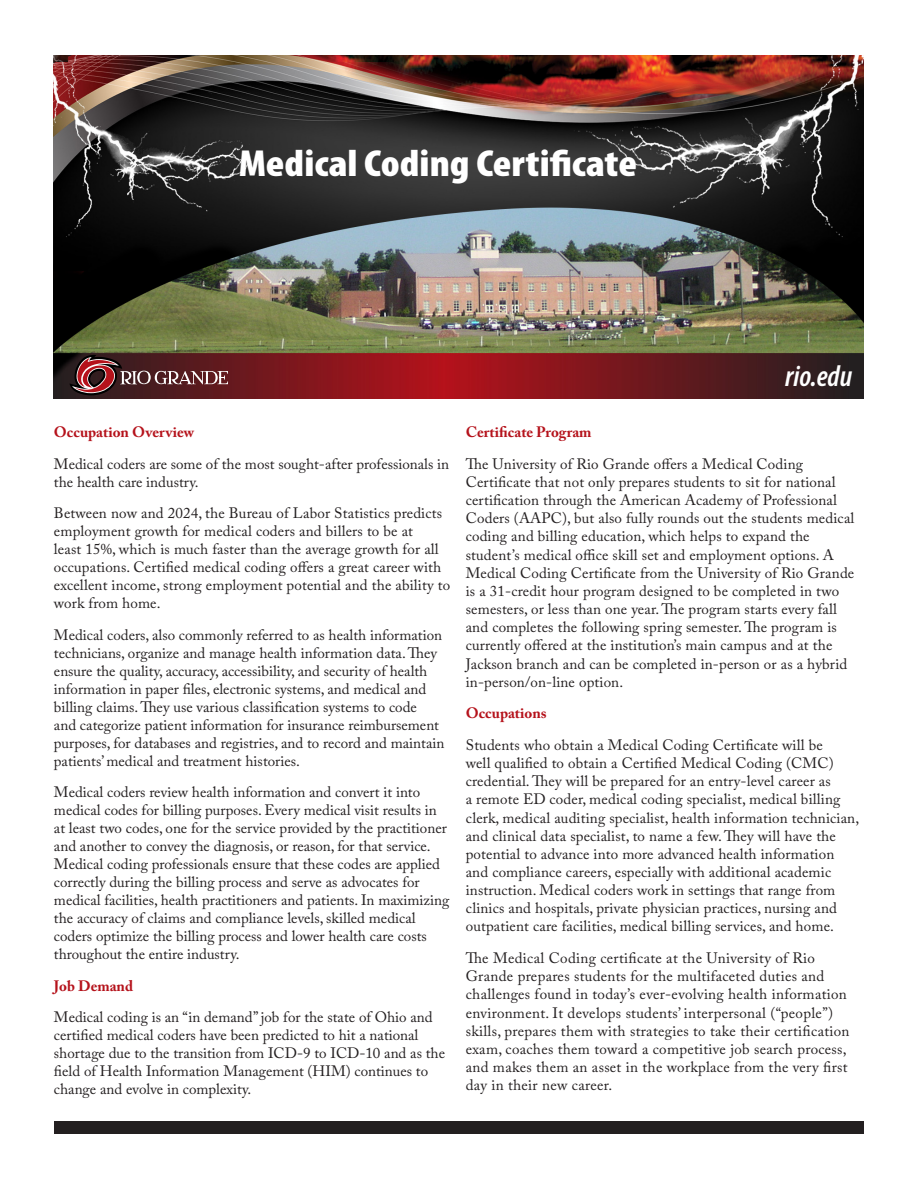
<style>
.page{position:relative;width:918px;height:1188px;background:#fff}
.page>*{position:absolute;margin:0;border:0;box-sizing:border-box;transform-origin:0 0}
.t1{font:900 condensed 37.8px "Myriad Pro";color:#fff;scale:1.11 1}
.t2{font:italic 600 condensed 30px "Myriad Pro";color:#fff}
.t3{font:15px/18.1px "Adobe Caslon Pro";letter-spacing:.01em;color:#231f20}
.t4{font:700 15px "Adobe Caslon Pro";color:#b5121b}
</style>
<div class="page">
<div style="left:54px;top:1122px;width:810px;height:12px;background:#231f20"></div>
<img style="left:54px;top:55px;width:810px;height:344px">
<svg style="left:70px;top:354px;width:158px;height:42px;background:#633235"></svg>
<p class="t1" style="left:239px;top:139px;width:360px">Medical Coding Certificate</p>
<p class="t2" style="left:785px;top:358px;width:69px">rio.edu</p>
<p class="t4" style="left:54px;top:423px;width:142px">Occupation Overview</p>
<p class="t3" style="left:54px;top:455px;width:397px">Medical coders are some of the most sought-after professionals in the health care industry.</p>
<p class="t3" style="left:54px;top:504px;width:398px">Between now and 2024, the Bureau of Labor Statistics predicts employment growth for medical coders and billers to be at<br>least 15%, which is much faster than the average growth for all occupations. Certified medical coding offers a great career with excellent income, strong employment potential and the ability to work from home.</p>
<p class="t3" style="left:54px;top:626px;width:392px">Medical coders, also commonly referred to as health information technicians, organize and manage health information data. They ensure the quality, accuracy, accessibility, and security of health information in paper files, electronic systems, and medical and billing claims. They use various classification systems to code<br>and categorize patient information for insurance reimbursement purposes, for databases and registries, and to record and maintain patients’ medical and treatment histories.</p>
<p class="t3" style="left:54px;top:783px;width:397px">Medical coders review health information and convert it into medical codes for billing purposes. Every medical visit results in at least two codes, one for the service provided by the practitioner and another to convey the diagnosis, or reason, for that service.<br>Medical coding professionals ensure that these codes are applied correctly during the billing process and serve as advocates for medical facilities, health practitioners and patients. In maximizing the accuracy of claims and compliance levels, skilled medical coders optimize the billing process and lower health care costs throughout the entire industry.</p>
<p class="t4" style="left:54px;top:977px;width:81px">Job Demand</p>
<p class="t3" style="left:54px;top:1008px;width:393px">Medical coding is an “in demand” job for the state of Ohio and certified medical coders have been predicted to hit a national shortage due to the transition from ICD-9 to ICD-10 and as the field of Health Information Management (HIM) continues to change and evolve in complexity.</p>
<p class="t4" style="left:466px;top:423px;width:127px">Certificate Program</p>
<p class="t3" style="left:466px;top:455px;width:390px">The University of Rio Grande offers a Medical Coding Certificate that not only prepares students to sit for national certification through the American Academy of Professional Coders (AAPC), but also fully rounds out the students medical coding and billing education, which helps to expand the student’s medical office skill set and employment options. A Medical Coding Certificate from the University of Rio Grande is a 31-credit hour program designed to be completed in two semesters, or less than one year. The program starts every fall and completes the following spring semester. The program is currently offered at the institution’s main campus and at the Jackson branch and can be completed in-person or as a hybrid in-person/on-line option.</p>
<p class="t4" style="left:466px;top:704px;width:82px">Occupations</p>
<p class="t3" style="left:466px;top:736px;width:395px">Students who obtain a Medical Coding Certificate will be<br>well qualified to obtain a Certified Medical Coding (CMC) credential. They will be prepared for an entry-level career as<br>a remote ED coder, medical coding specialist, medical billing clerk, medical auditing specialist, health information technician, and clinical data specialist, to name a few. They will have the potential to advance into more advanced health information and compliance careers, especially with additional academic instruction. Medical coders work in settings that range from clinics and hospitals, private physician practices, nursing and outpatient care facilities, medical billing services, and home.</p>
<p class="t3" style="left:466px;top:949px;width:385px">The Medical Coding certificate at the University of Rio Grande prepares students for the multifaceted duties and challenges found in today’s ever-evolving health information environment. It develops students’ interpersonal (“people”) skills, prepares them with strategies to take their certification exam, coaches them toward a competitive job search process, and makes them an asset in the workplace from the very first day in their new career.</p>
</div>
